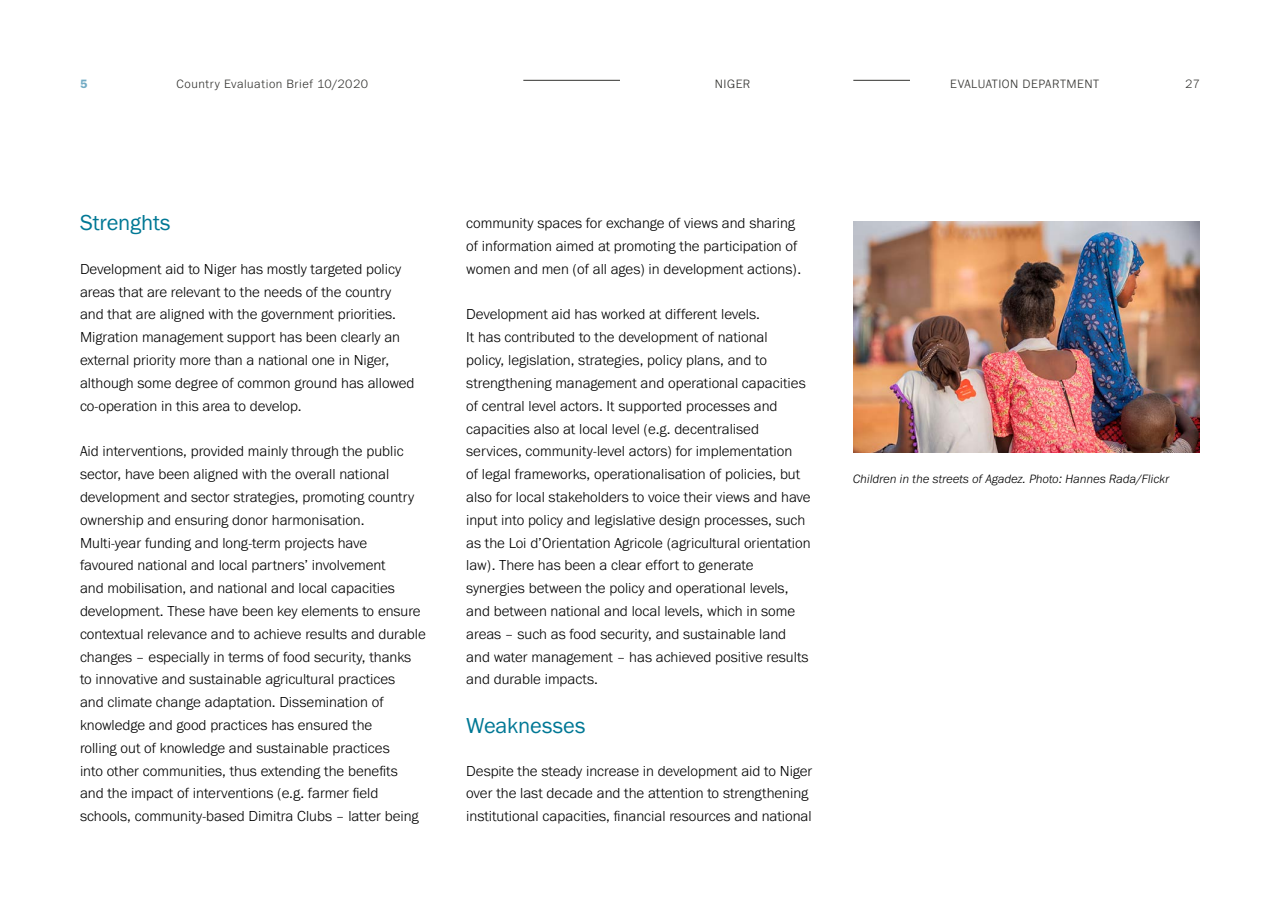
<style>
.page{position:relative;width:1280px;height:905px;background:#fff}
.page>*{position:absolute;margin:0;border:0;box-sizing:border-box;transform-origin:0 0}
.t1{font:22.5px "Franklin Gothic URW Boo";letter-spacing:-.005em;color:#007895}
.t2{font:300 15px/22.9px "Franklin Gothic URW";color:#000}
.t3{font:300 12.5px "Franklin Gothic URW";letter-spacing:.04em;color:#32322f}
.t4{font:italic 300 12.5px "Franklin Gothic URW";letter-spacing:.01em;color:#000}
.t5{font:12.5px "Franklin Gothic URW Dem";color:#72abc4}
</style>
<div class="page">
<img style="left:853px;top:221px;width:347px;height:231px">
<hr style="left:853px;top:80px;width:57px;height:1px;background:#32322f">
<hr style="left:523px;top:80px;width:97px;height:1px;background:#32322f">
<p class="t5" style="left:80px;top:76px;width:9px">5</p>
<p class="t3" style="left:177px;top:76px;width:193px">Country Evaluation Brief 10/2020</p>
<p class="t3" style="left:715px;top:76px;width:37px">NIGER</p>
<p class="t3" style="left:950px;top:76px;width:151px">EVALUATION DEPARTMENT</p>
<p class="t3" style="left:1185px;top:76px;width:16px">27</p>
<h1 class="t1" style="left:80px;top:209px;width:92px">Strenghts</h1>
<p class="t2" style="left:80px;top:257px;width:336px">Development aid to Niger has mostly targeted policy areas that are relevant to the needs of the country and that are aligned with the government priorities.<br>Migration management support has been clearly an external priority more than a national one in Niger, although some degree of common ground has allowed co-operation in this area to develop.</p>
<p class="t2" style="left:80px;top:440px;width:347px">Aid interventions, provided mainly through the public sector, have been aligned with the overall national development and sector strategies, promoting country ownership and ensuring donor harmonisation.<br>Multi-year funding and long-term projects have<br>favoured national and local partners’ involvement<br>and mobilisation, and national and local capacities development. These have been key elements to ensure contextual relevance and to achieve results and durable changes – especially in terms of food security, thanks to innovative and sustainable agricultural practices<br>and climate change adaptation. Dissemination of knowledge and good practices has ensured the<br>rolling out of knowledge and sustainable practices<br>into other communities, thus extending the benefits<br>and the impact of interventions (e.g. farmer field schools, community-based Dimitra Clubs – latter being</p>
<p class="t2" style="left:466px;top:211px;width:337px">community spaces for exchange of views and sharing of information aimed at promoting the participation of women and men (of all ages) in development actions).</p>
<p class="t2" style="left:466px;top:303px;width:346px">Development aid has worked at different levels.<br>It has contributed to the development of national<br>policy, legislation, strategies, policy plans, and to strengthening management and operational capacities of central level actors. It supported processes and capacities also at local level (e.g. decentralised services, community-level actors) for implementation<br>of legal frameworks, operationalisation of policies, but also for local stakeholders to voice their views and have input into policy and legislative design processes, such as the Loi d’Orientation Agricole (agricultural orientation law). There has been a clear effort to generate synergies between the policy and operational levels, and between national and local levels, which in some areas – such as food security, and sustainable land and water management – has achieved positive results and durable impacts.</p>
<h1 class="t1" style="left:466px;top:712px;width:121px">Weaknesses</h1>
<p class="t2" style="left:466px;top:759px;width:348px">Despite the steady increase in development aid to Niger over the last decade and the attention to strengthening institutional capacities, financial resources and national</p>
<p class="t4" style="left:853px;top:471px;width:318px">Children in the streets of Agadez. Photo: Hannes Rada/Flickr</p>
</div>
